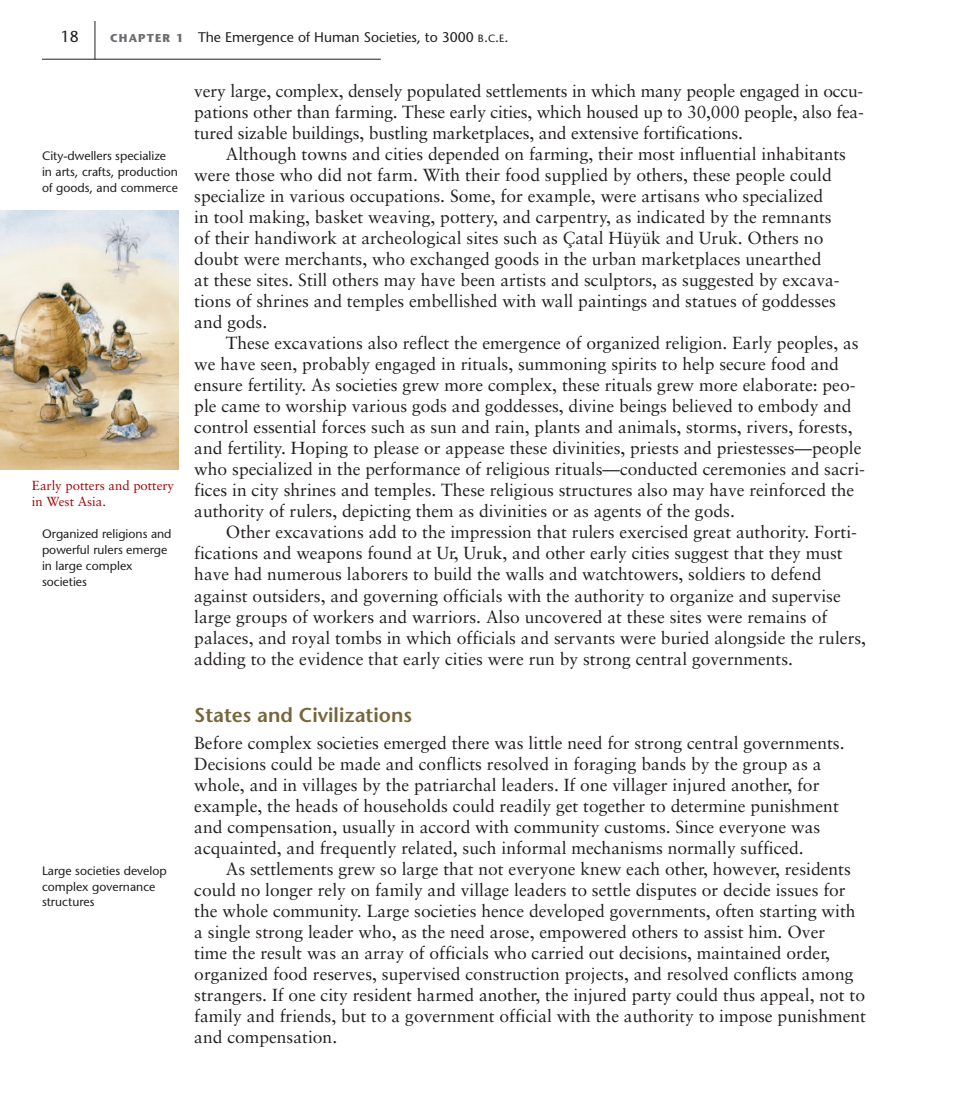
<style>
.page{position:relative;width:953px;height:1108px;background:#fff}
.page>*{position:absolute;margin:0;border:0;box-sizing:border-box;transform-origin:0 0}
.t1{font:600 20.12px "Stone Sans";color:#77663c}
.t2{font:17.5px/21px "Sabon";color:#231f20}
.t3{font:15.75px "Stone Sans";color:#231f20}
.t4{font:14px "Stone Sans";color:#231f20}
.t5{font:13.12px/15.8px "Sabon";color:#9d070d}
.t6{font:12.25px/15.8px "Stone Sans";color:#231f20}
.s1{font-weight:700;font-size:11.38px;color:#6c6d70}
.s2{font-size:10.5px}
</style>
<div class="page">
<svg style="left:0;top:21px;width:381px;height:449px"></svg>
<p class="t3" style="left:61px;top:30px;width:20px">18</p>
<p class="t4" style="left:110px;top:32px;width:400px"><span class="s1">CHAPTER 1</span> The Emergence of Human Societies, to 3000 <span class="s2">B</span>.<span class="s2">C</span>.<span class="s2">E</span>.</p>
<p class="t2" style="left:194px;top:82px;width:671px;text-align:justify">very large, complex, densely populated settlements in which many people engaged in occu&shy;pations other than farming. These early cities, which housed up to 30,000 people, also fea&shy;tured sizable buildings, bustling marketplaces, and extensive fortifications.</p>
<p class="t2" style="left:194px;top:145px;width:653px;text-indent:32px">Although towns and cities depended on farming, their most influential inhabitants were those who did not farm. With their food supplied by others, these people could specialize in various occupations. Some, for example, were artisans who specialized<br>in tool making, basket weaving, pottery, and carpentry, as indicated by the remnants of their handiwork at archeological sites such as Çatal Hüyük and Uruk. Others no doubt were merchants, who exchanged goods in the urban marketplaces unearthed<br>at these sites. Still others may have been artists and sculptors, as suggested by excava&shy;tions of shrines and temples embellished with wall paintings and statues of goddesses and gods.</p>
<p class="t2" style="left:194px;top:334px;width:672px;text-indent:32px">These excavations also reflect the emergence of organized religion. Early peoples, as we have seen, probably engaged in rituals, summoning spirits to help secure food and ensure fertility. As societies grew more complex, these rituals grew more elaborate: peo&shy;ple came to worship various gods and goddesses, divine beings believed to embody and control essential forces such as sun and rain, plants and animals, storms, rivers, forests, and fertility. Hoping to please or appease these divinities, priests and priestesses—people who specialized in the performance of religious rituals—conducted ceremonies and sacri&shy;fices in city shrines and temples. These religious structures also may have reinforced the authority of rulers, depicting them as divinities or as agents of the gods.</p>
<p class="t2" style="left:194px;top:523px;width:673px;text-indent:32px">Other excavations add to the impression that rulers exercised great authority. Forti&shy;fications and weapons found at Ur, Uruk, and other early cities suggest that they must have had numerous laborers to build the walls and watchtowers, soldiers to defend against outsiders, and governing officials with the authority to organize and supervise large groups of workers and warriors. Also uncovered at these sites were remains of palaces, and royal tombs in which officials and servants were buried alongside the rulers, adding to the evidence that early cities were run by strong central governments.</p>
<p class="t1" style="left:194px;top:707px;width:219px">States and Civilizations</p>
<p class="t2" style="left:194px;top:733px;width:652px">Before complex societies emerged there was little need for strong central governments.<br>Decisions could be made and conflicts resolved in foraging bands by the group as a whole, and in villages by the patriarchal leaders. If one villager injured another, for example, the heads of households could readily get together to determine punishment and compensation, usually in accord with community customs. Since everyone was acquainted, and frequently related, such informal mechanisms normally sufficed.</p>
<p class="t2" style="left:194px;top:859px;width:673px;text-indent:32px">As settlements grew so large that not everyone knew each other, however, residents could no longer rely on family and village leaders to settle disputes or decide issues for the whole community. Large societies hence developed governments, often starting with a single strong leader who, as the need arose, empowered others to assist him. Over<br>time the result was an array of officials who carried out decisions, maintained order, organized food reserves, supervised construction projects, and resolved conflicts among strangers. If one city resident harmed another, the injured party could thus appeal, not to family and friends, but to a government official with the authority to impose punishment and compensation.</p>
<p class="t6" style="left:42px;top:149px;width:138px">City-dwellers specialize in arts, crafts, production of goods, and commerce</p>
<p class="t5" style="left:32px;top:479px;width:144px">Early potters and pottery in West Asia.</p>
<p class="t6" style="left:42px;top:528px;width:131px">Organized religions and powerful rulers emerge in large complex societies</p>
<p class="t6" style="left:42px;top:864px;width:126px">Large societies develop complex governance structures</p>
</div>
